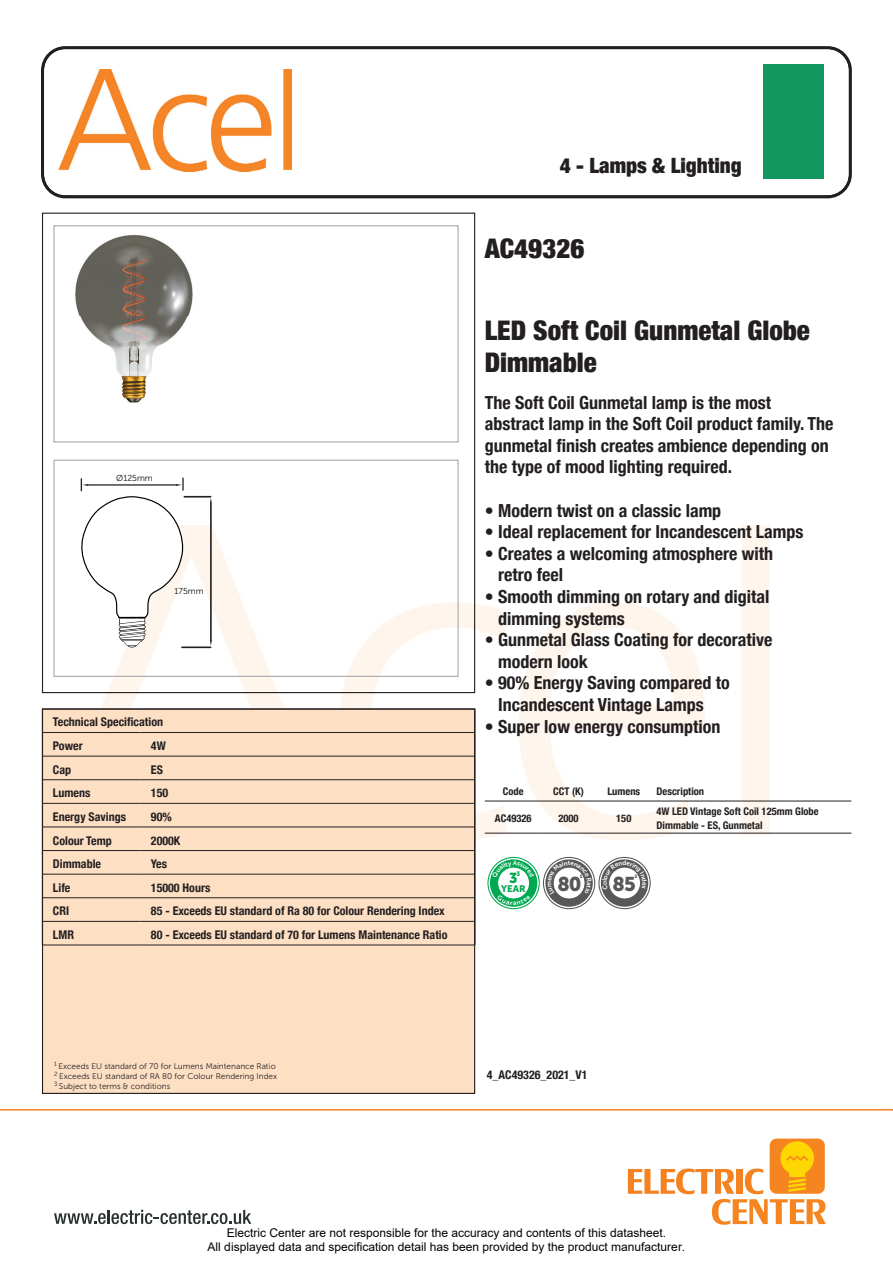
<style>
.page{position:relative;width:893px;height:1263px;background:#fff}
.page>*{position:absolute;margin:0;border:0;box-sizing:border-box;transform-origin:0 0}
.t1{font:900 condensed 27px/32.4px "Helvetica Neue";color:#231f20}
.t2{font:900 condensed 21.15px "Helvetica Neue";color:#231f20}
.t3{font:19.8px "Museo Sans 900";color:#57585a}
.t4{font:700 condensed 18px/21.6px "Helvetica Neue";color:#231f20}
.t5{font:14.4px "Museo Sans 900";color:#00a851}
.t6{font:700 condensed 12px/23.5px "Helvetica Neue";color:#231f20}
.t7{font:12px/14.4px "Arial";color:#000;text-align:center}
.t8{font:700 condensed 10.5px/13.5px "Helvetica Neue";color:#231f20}
.t9{font:9.6px "Museo Sans 900";color:#00a851}
.t10{font:8.55px "Museo Sans 300";color:#0d0e0e}
.t11{font:8.25px/9.9px "Museo Sans 300";color:#231f20}
.t12{font:6.45px "Museo Sans 700";color:#fff}
.t13{font:6.45px "Museo Sans 900";color:#00a851}
.t14{font:5.1px "Museo Sans 900";color:#57585a}
.t15{font:4.8px "Museo Sans 900";color:#57585a}
</style>
<div class="page">
<div style="left:41px;top:46px;width:811px;height:152px;border:3px solid #231f20;border-radius:23px"></div>
<img style="left:59px;top:70px;width:233px;height:101px">
<div style="left:770px;top:1138px;width:55px;height:56px;background:#f58520;border-radius:7px"></div>
<svg style="left:628px;top:1141px;width:198px;height:84px"></svg>
<hr style="left:0;top:1109px;width:893px;height:1px;background:#f58220">
<div style="left:764px;top:64px;width:60px;height:115px;background:#139760"></div>
<svg style="left:54px;top:1210px;width:197px;height:14px"></svg>
<svg style="left:488px;top:857px;width:51px;height:52px"></svg>
<div style="left:487px;top:857px;width:53px;height:52px;border:1px solid #00a851;border-radius:50%"></div>
<div style="left:490px;top:859px;width:47px;height:48px;background:#00a851;border-radius:50%"></div>
<div style="left:498px;top:867px;width:32px;height:32px;background:#fff;border-radius:50%"></div>
<div style="left:497px;top:867px;width:33px;height:32px;border:1px solid #00a851;border-radius:50%"></div>
<svg style="left:599px;top:857px;width:51px;height:52px"></svg>
<div style="left:598px;top:857px;width:53px;height:52px;border:1px solid #57585a;border-radius:50%"></div>
<div style="left:601px;top:859px;width:47px;height:48px;background:#57585a;border-radius:50%"></div>
<div style="left:609px;top:867px;width:31px;height:32px;background:#fff;border-radius:50%"></div>
<div style="left:608px;top:867px;width:33px;height:32px;border:1px solid #57585a;border-radius:50%"></div>
<svg style="left:543px;top:857px;width:52px;height:52px"></svg>
<div style="left:543px;top:857px;width:52px;height:52px;border:1px solid #57585a;border-radius:50%"></div>
<div style="left:545px;top:859px;width:48px;height:48px;background:#57585a;border-radius:50%"></div>
<svg style="left:553px;top:867px;width:32px;height:32px"></svg>
<div style="left:553px;top:867px;width:32px;height:32px;border:1px solid #57585a;border-radius:50%"></div>
<hr style="left:485px;top:833px;width:57px;height:1px;background:#231f20">
<hr style="left:542px;top:833px;width:53px;height:1px;background:#231f20">
<hr style="left:595px;top:833px;width:57px;height:1px;background:#231f20">
<hr style="left:652px;top:833px;width:199px;height:1px;background:#231f20">
<hr style="left:485px;top:801px;width:57px;height:1px;background:#231f20">
<hr style="left:542px;top:801px;width:53px;height:1px;background:#231f20">
<hr style="left:595px;top:801px;width:57px;height:1px;background:#231f20">
<hr style="left:652px;top:801px;width:199px;height:1px;background:#231f20">
<div style="left:43px;top:709px;width:432px;height:384px;background:#fddfc4"></div>
<hr style="left:42px;top:708px;width:98px;height:1px;background:#231f20">
<hr style="left:140px;top:708px;width:335px;height:1px;background:#231f20">
<hr style="left:42px;top:732px;width:98px;height:1px;background:#231f20">
<hr style="left:140px;top:732px;width:335px;height:1px;background:#231f20">
<hr style="left:42px;top:756px;width:98px;height:1px;background:#231f20">
<hr style="left:140px;top:756px;width:335px;height:1px;background:#231f20">
<hr style="left:42px;top:779px;width:98px;height:1px;background:#231f20">
<hr style="left:140px;top:779px;width:335px;height:1px;background:#231f20">
<hr style="left:42px;top:803px;width:98px;height:1px;background:#231f20">
<hr style="left:140px;top:803px;width:335px;height:1px;background:#231f20">
<hr style="left:42px;top:827px;width:98px;height:1px;background:#231f20">
<hr style="left:140px;top:827px;width:335px;height:1px;background:#231f20">
<hr style="left:42px;top:850px;width:98px;height:1px;background:#231f20">
<hr style="left:140px;top:850px;width:335px;height:1px;background:#231f20">
<hr style="left:42px;top:874px;width:98px;height:1px;background:#231f20">
<hr style="left:140px;top:874px;width:335px;height:1px;background:#231f20">
<hr style="left:42px;top:897px;width:98px;height:1px;background:#231f20">
<hr style="left:140px;top:897px;width:335px;height:1px;background:#231f20">
<hr style="left:42px;top:921px;width:98px;height:1px;background:#231f20">
<svg style="left:42px;top:709px;width:1px;height:236px"></svg>
<hr style="left:140px;top:921px;width:335px;height:1px;background:#231f20">
<svg style="left:475px;top:709px;width:1px;height:236px"></svg>
<hr style="left:42px;top:945px;width:98px;height:1px;background:#231f20">
<hr style="left:140px;top:945px;width:335px;height:1px;background:#231f20">
<img style="left:75px;top:234px;width:118px;height:169px">
<svg style="left:80px;top:478px;width:132px;height:170px"></svg>
<div style="left:53px;top:225px;width:406px;height:217px;border:1px solid #a8a9ad"></div>
<div style="left:53px;top:460px;width:406px;height:217px;border:1px solid #a8a9ad"></div>
<svg style="left:492px;top:860px;width:43px;height:18px"></svg>
<svg style="left:497px;top:895px;width:34px;height:10px"></svg>
<svg style="left:602px;top:860px;width:45px;height:30px"></svg>
<svg style="left:548px;top:862px;width:44px;height:33px"></svg>
<p class="t2" style="left:560px;top:148px;width:184px">4 - Lamps &amp; Lighting</p>
<p class="t10" style="left:116px;top:473px;width:38px">Ø125mm</p>
<p class="t10" style="left:175px;top:586px;width:31px">175mm</p>
<p class="t6" style="left:53px;top:710px;width:112px">Technical Specification<br>Power</p>
<p class="t6" style="left:151px;top:733px;width:16px">4W</p>
<p class="t6" style="left:53px;top:757px;width:20px">Cap</p>
<p class="t6" style="left:151px;top:757px;width:13px">ES</p>
<p class="t6" style="left:53px;top:780px;width:39px">Lumens</p>
<p class="t6" style="left:151px;top:780px;width:19px">150</p>
<p class="t6" style="left:53px;top:804px;width:75px">Energy Savings</p>
<p class="t6" style="left:151px;top:804px;width:22px">90%</p>
<p class="t6" style="left:53px;top:828px;width:60px">Colour Temp</p>
<p class="t6" style="left:151px;top:828px;width:31px">2000K</p>
<p class="t6" style="left:53px;top:851px;width:50px">Dimmable</p>
<p class="t6" style="left:151px;top:851px;width:18px">Yes</p>
<p class="t6" style="left:53px;top:875px;width:19px">Life</p>
<p class="t6" style="left:151px;top:875px;width:61px">15000 Hours</p>
<p class="t6" style="left:53px;top:898px;width:18px">CRI</p>
<p class="t6" style="left:151px;top:898px;width:295px">85 - Exceeds EU standard of Ra 80 for Colour Rendering Index</p>
<p class="t6" style="left:53px;top:922px;width:23px">LMR</p>
<p class="t6" style="left:151px;top:922px;width:298px">80 - Exceeds EU standard of 70 for Lumens Maintenance Ratio</p>
<h1 class="t1" style="left:485px;top:231px;width:101px">AC49326</h1>
<h1 class="t1" style="left:485px;top:312px;width:327px">LED Soft Coil Gunmetal Globe<br>Dimmable</h1>
<p class="t4" style="left:485px;top:390px;width:350px">The Soft Coil Gunmetal lamp is the most abstract lamp in the Soft Coil product family. The gunmetal finish creates ambience depending on the type of mood lighting required.</p>
<p class="t4" style="left:485px;top:498px;width:238px">• Modern twist on a classic lamp</p>
<p class="t4" style="left:485px;top:520px;width:320px">• Ideal replacement for Incandescent Lamps</p>
<p class="t4" style="left:498px;top:541px;width:276px;text-indent:-14px">• Creates a welcoming atmosphere with retro feel</p>
<p class="t4" style="left:498px;top:584px;width:273px;text-indent:-14px">• Smooth dimming on rotary and digital dimming systems</p>
<p class="t4" style="left:498px;top:628px;width:276px;text-indent:-14px">• Gunmetal Glass Coating for decorative modern look</p>
<p class="t4" style="left:498px;top:671px;width:233px;text-indent:-14px">• 90% Energy Saving compared to<br>Incandescent Vintage Lamps</p>
<p class="t4" style="left:485px;top:714px;width:237px">• Super low energy consumption</p>
<p class="t8" style="left:503px;top:784px;width:22px">Code</p>
<p class="t8" style="left:553px;top:784px;width:32px">CCT (K)</p>
<p class="t8" style="left:607px;top:784px;width:34px">Lumens</p>
<p class="t8" style="left:657px;top:784px;width:49px">Description</p>
<p class="t8" style="left:495px;top:811px;width:38px">AC49326</p>
<p class="t8" style="left:558px;top:811px;width:22px">2000</p>
<p class="t8" style="left:616px;top:811px;width:17px">150</p>
<p class="t8" style="left:657px;top:804px;width:164px">4W LED Vintage Soft Coil 125mm Globe<br>Dimmable - ES, Gunmetal</p>
<p class="t13" style="left:517px;top:870px;width:5px">3</p>
<p class="t5" style="left:509px;top:869px;width:10px">3</p>
<p class="t9" style="left:501px;top:883px;width:26px">YEAR</p>
<p class="t12" style="left:568px;top:859px;width:4px">t</p>
<p class="t3" style="left:557px;top:872px;width:26px">80</p>
<p class="t14" style="left:580px;top:873px;width:4px">1</p>
<p class="t12" style="left:601px;top:885px;width:6px;rotate:-90deg">o</p>
<p class="t3" style="left:613px;top:872px;width:24px">85</p>
<p class="t15" style="left:634px;top:873px;width:4px">2</p>
<p class="t11" style="left:54px;top:1061px;width:225px"><sup>1</sup> Exceeds EU standard of 70 for Lumens Maintenance Ratio<br><sup>2</sup> Exceeds EU standard of RA 80 for Colour Rendering Index<br><sup>3</sup> Subject to terms &amp; conditions</p>
<p class="t6" style="left:487px;top:1062px;width:102px">4_AC49326_2021_V1</p>
<p class="t7" style="left:208px;top:1225px;width:479px">Electric Center are not responsible for the accuracy and contents of this datasheet.<br>All displayed data and specification detail has been provided by the product manufacturer.</p>
</div>
